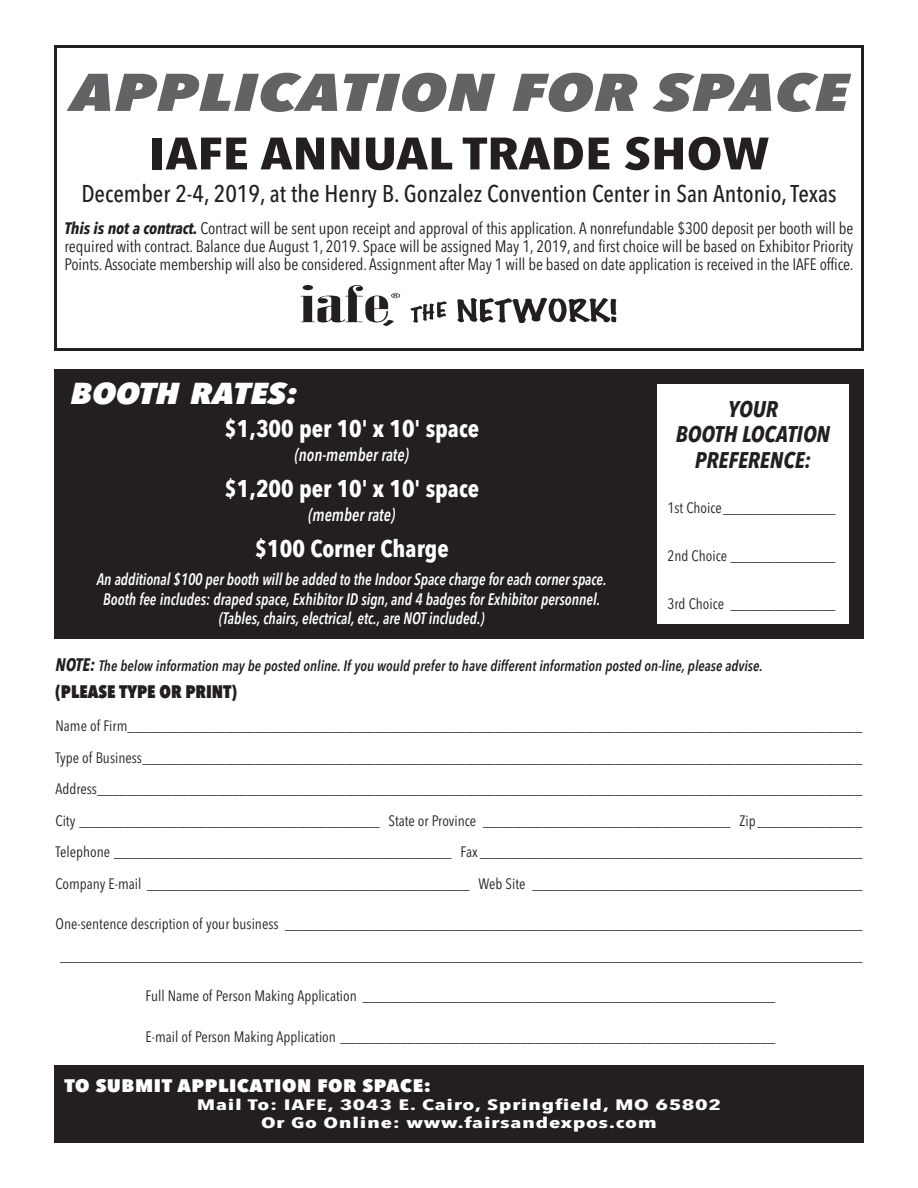
<style>
.page{position:relative;width:918px;height:1188px;background:#fff}
.page>*{position:absolute;margin:0;border:0;box-sizing:border-box;transform-origin:0 0}
.t1{font:italic 800 52.5px "Avenir Next Condensed";letter-spacing:.015em;color:#636366;scale:1.4 1}
.t2{font:700 45px "Avenir Next Condensed";color:#231f20;scale:1.3 1}
.t3{font:italic 800 30px "Avenir Next Condensed";color:#fff;scale:1.25 1}
.t4{font:500 24px "Avenir Next Condensed";color:#231f20}
.t5{font:700 24px "Avenir Next Condensed";color:#fff}
.t6{font:italic 700 22.5px/25.5px "Avenir Next Condensed";color:#231f20;text-align:center}
.t7{font:italic 600 18px "Avenir Next Condensed";color:#fff;scale:.9 1}
.t8{font:800 18px "Avenir Next Condensed";letter-spacing:.03em;color:#fff;scale:1.25 1}
.t9{font:800 18px "Avenir Next Condensed";color:#231f20}
.t10{font:16.5px/18px "Avenir Next Condensed";letter-spacing:-.01em;color:#231f20;text-align:justify}
.t11{font:italic 600 16.5px/19.5px "Avenir Next Condensed";color:#fff;text-align:center;scale:.9 1}
.t12{font:15px/31.5px "Avenir Next Condensed";color:#231f20;text-align:justify}
.t13{font:italic 600 15px "Avenir Next Condensed";color:#231f20;scale:.95 1}
.t14{font:700 15px/18px "Avenir Next Condensed";letter-spacing:.025em;color:#fff;text-align:center;scale:1.6 1}
.s1{font-weight:700;font-style:italic}
.s2{font-weight:700;font-size:18px}
</style>
<div class="page">
<div style="left:54px;top:45px;width:810px;height:306px;border:3px solid #231f20"></div>
<div style="left:54px;top:369px;width:810px;height:270px;background:#231f20"></div>
<div style="left:657px;top:384px;width:192px;height:240px;background:#fff"></div>
<div style="left:54px;top:1065px;width:810px;height:78px;background:#231f20"></div>
<svg style="left:457px;top:298px;width:159px;height:25px"></svg>
<svg style="left:410px;top:301px;width:37px;height:22px"></svg>
<svg style="left:301px;top:285px;width:99px;height:41px"></svg>
<h1 class="t1" style="left:70px;top:60px;width:558px">APPLICATION FOR SPACE</h1>
<h2 class="t2" style="left:149px;top:126px;width:479px">IAFE ANNUAL TRADE SHOW</h2>
<h3 class="t4" style="left:81px;top:180px;width:757px">December 2-4, 2019, at the Henry B. Gonzalez Convention Center in San Antonio,Texas</h3>
<p class="t10" style="left:64px;top:218px;width:790px"><span class="s1">This is not a contract.</span> Contract will be sent upon receipt and approval of this application. A nonrefundable $300 deposit per booth will be required with contract. Balance due August 1, 2019. Space will be assigned May 1, 2019, and first choice will be based on Exhibitor Priority Points. Associate membership will also be considered. Assignment after May 1 will be based on date application is received in the IAFE office.</p>
<h3 class="t3" style="left:70px;top:375px;width:183px">BOOTH RATES:</h3>
<h3 class="t5" style="left:224px;top:414px;width:256px">$1,300 per 10' x 10' space</h3>
<p class="t7" style="left:295px;top:444px;width:128px">(non-member rate)</p>
<h3 class="t5" style="left:224px;top:474px;width:256px">$1,200 per 10' x 10' space</h3>
<p class="t7" style="left:308px;top:504px;width:98px">(member rate)</p>
<h3 class="t5" style="left:255px;top:534px;width:196px">$100 Corner Charge</h3>
<p class="t11" style="left:97px;top:570px;width:568px">An additional $100 per booth will be added to the Indoor Space charge for each corner space.<br>Booth fee includes: draped space, Exhibitor ID sign, and 4 badges for Exhibitor personnel. (Tables, chairs, electrical, etc., are NOT included.)</p>
<h3 class="t6" style="left:676px;top:396px;width:156px">YOUR<br>BOOTH LOCATION<br>PREFERENCE:</h3>
<p class="t12" style="left:668px;top:491px;width:169px">1st Choice_______________</p>
<p class="t12" style="left:668px;top:539px;width:169px">2nd Choice ______________</p>
<p class="t12" style="left:667px;top:587px;width:169px">3rd Choice ______________</p>
<p class="t13" style="left:56px;top:656px;width:746px"><span class="s2">NOTE:</span> The below information may be posted online. If you would prefer to have different information posted on-line, please advise.</p>
<p class="t9" style="left:56px;top:680px;width:183px">(PLEASE TYPE OR PRINT)</p>
<p class="t12" style="left:55px;top:710px;width:809px">Name of Firm__________________________________________________________________________________________________ Type of Business________________________________________________________________________________________________ Address______________________________________________________________________________________________________ City ________________________________________ State or Province _________________________________ Zip______________ Telephone _____________________________________________ Fax ___________________________________________________ Company E-mail ___________________________________________ Web Site ____________________________________________</p>
<p class="t12" style="left:56px;top:908px;width:808px">One-sentence description of your business _____________________________________________________________________________ ___________________________________________________________________________________________________________</p>
<p class="t12" style="left:146px;top:980px;width:631px">Full Name of Person Making Application _______________________________________________________</p>
<p class="t12" style="left:145px;top:1020px;width:631px">E-mail of Person Making Application __________________________________________________________</p>
<p class="t8" style="left:64px;top:1075px;width:295px">TO SUBMIT APPLICATION FOR SPACE:</p>
<p class="t14" style="left:197px;top:1096px;width:329px">Mail To: IAFE, 3043 E. Cairo, Springfield, MO 65802<br>Or Go Online: www.fairsandexpos.com</p>
</div>
